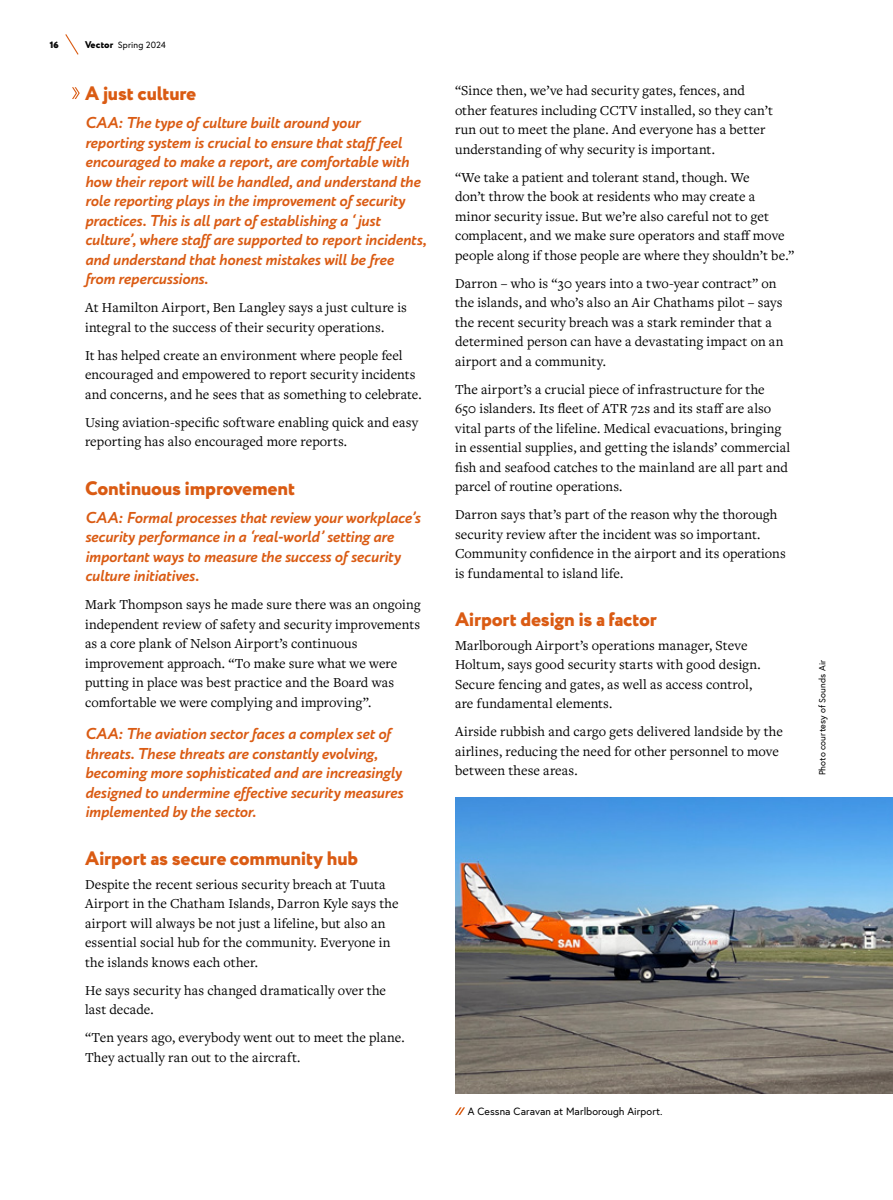
<style>
.page{position:relative;width:893px;height:1200px;background:#fff}
.page>*{position:absolute;margin:0;border:0;box-sizing:border-box;transform-origin:0 0}
.t1{font:800 19.5px "Circe";letter-spacing:-.01em;color:#da5b13}
.CAA_Voice{font:italic 700 15.75px/19.5px "Circe";letter-spacing:-.015em;color:#da5b13}
.Body{font:14.25px/19.5px "Freight Text Pro";letter-spacing:.005em;color:#000}
.t2{font:10.5px "Europa";letter-spacing:.01em;color:#000}
.Credit_Black{font:9px "Europa";letter-spacing:.01em;color:#000}
.Intro_-_small__reversed{font:9px "Europa";letter-spacing:.015em;color:#000}
.Intro_-_small__reversed-2{font:800 9px "Circe";color:#000}
.s1{font-family:"Circe";font-weight:800;font-size:9.75px}
</style>
<div class="page">
<svg style="left:72px;top:87px;width:8px;height:12px"></svg>
<img style="left:455px;top:797px;width:438px;height:296px">
<svg style="left:455px;top:1107px;width:10px;height:7px"></svg>
<svg style="left:65px;top:34px;width:14px;height:21px"></svg>
<p class="Intro_-_small__reversed-2" style="left:50px;top:38px;width:10px">16</p>
<p class="Intro_-_small__reversed" style="left:85px;top:39px;width:82px"><span class="s1">Vector</span> Spring 2024</p>
<h2 class="t1" style="left:85px;top:80px;width:113px">A just culture</h2>
<p class="CAA_Voice" style="left:85px;top:114px;width:343px">CAA: The type of culture built around your<br>reporting system is crucial to ensure that staff feel encouraged to make a report, are comfortable with how their report will be handled, and understand the role reporting plays in the improvement of security practices. This is all part of establishing a ‘ just culture’, where staff are supported to report incidents, and understand that honest mistakes will be free from repercussions.</p>
<p class="Body" style="left:85px;top:297px;width:323px">At Hamilton Airport, Ben Langley says a just culture is integral to the success of their security operations.</p>
<p class="Body" style="left:85px;top:345px;width:338px">It has helped create an environment where people feel encouraged and empowered to report security incidents and concerns, and he sees that as something to celebrate.</p>
<p class="Body" style="left:85px;top:412px;width:335px">Using aviation-specific software enabling quick and easy reporting has also encouraged more reports.</p>
<h2 class="t1" style="left:85px;top:474px;width:212px">Continuous improvement</h2>
<p class="CAA_Voice" style="left:85px;top:508px;width:337px">CAA: Formal processes that review your workplace’s security performance in a ‘real-world’ setting are important ways to measure the success of security culture initiatives.</p>
<p class="Body" style="left:85px;top:594px;width:337px">Mark Thompson says he made sure there was an ongoing independent review of safety and security improvements as a core plank of Nelson Airport’s continuous improvement approach. “To make sure what we were putting in place was best practice and the Board was comfortable we were complying and improving”.</p>
<p class="CAA_Voice" style="left:85px;top:724px;width:320px">CAA: The aviation sector faces a complex set of threats. These threats are constantly evolving, becoming more sophisticated and are increasingly designed to undermine effective security measures implemented by the sector.</p>
<h2 class="t1" style="left:85px;top:845px;width:275px">Airport as secure community hub</h2>
<p class="Body" style="left:85px;top:873px;width:315px">Despite the recent serious security breach at Tuuta Airport in the Chatham Islands, Darron Kyle says the airport will always be not just a lifeline, but also an essential social hub for the community. Everyone in the islands knows each other.</p>
<p class="Body" style="left:85px;top:979px;width:303px">He says security has changed dramatically over the last decade.</p>
<p class="Body" style="left:85px;top:1027px;width:321px">“Ten years ago, everybody went out to meet the plane.<br>They actually ran out to the aircraft.</p>
<p class="Body" style="left:455px;top:80px;width:319px">“Since then, we’ve had security gates, fences, and other features including CCTV installed, so they can’t run out to meet the plane. And everyone has a better understanding of why security is important.</p>
<p class="Body" style="left:455px;top:167px;width:341px">“We take a patient and tolerant stand, though. We<br>don’t throw the book at residents who may create a minor security issue. But we’re also careful not to get complacent, and we make sure operators and staff move people along if those people are where they shouldn’t be.”</p>
<p class="Body" style="left:455px;top:273px;width:330px">Darron – who is “30 years into a two-year contract” on the islands, and who’s also an Air Chathams pilot – says the recent security breach was a stark reminder that a determined person can have a devastating impact on an airport and a community.</p>
<p class="Body" style="left:455px;top:379px;width:337px">The airport’s a crucial piece of infrastructure for the<br>650 islanders. Its fleet of ATR 72s and its staff are also vital parts of the lifeline. Medical evacuations, bringing in essential supplies, and getting the islands’ commercial fish and seafood catches to the mainland are all part and parcel of routine operations.</p>
<p class="Body" style="left:455px;top:504px;width:332px">Darron says that’s part of the reason why the thorough security review after the incident was so important.<br>Community confidence in the airport and its operations is fundamental to island life.</p>
<h2 class="t1" style="left:455px;top:606px;width:204px">Airport design is a factor</h2>
<p class="Body" style="left:455px;top:634px;width:307px">Marlborough Airport’s operations manager, Steve Holtum, says good security starts with good design.<br>Secure fencing and gates, as well as access control, are fundamental elements.</p>
<p class="Body" style="left:455px;top:721px;width:329px">Airside rubbish and cargo gets delivered landside by the airlines, reducing the need for other personnel to move between these areas.</p>
<p class="Credit_Black" style="left:817px;top:775px;width:117px;rotate:-90deg">Photo courtesy of Sounds Air</p>
<p class="t2" style="left:468px;top:1103px;width:196px">A Cessna Caravan at Marlborough Airport.</p>
</div>
